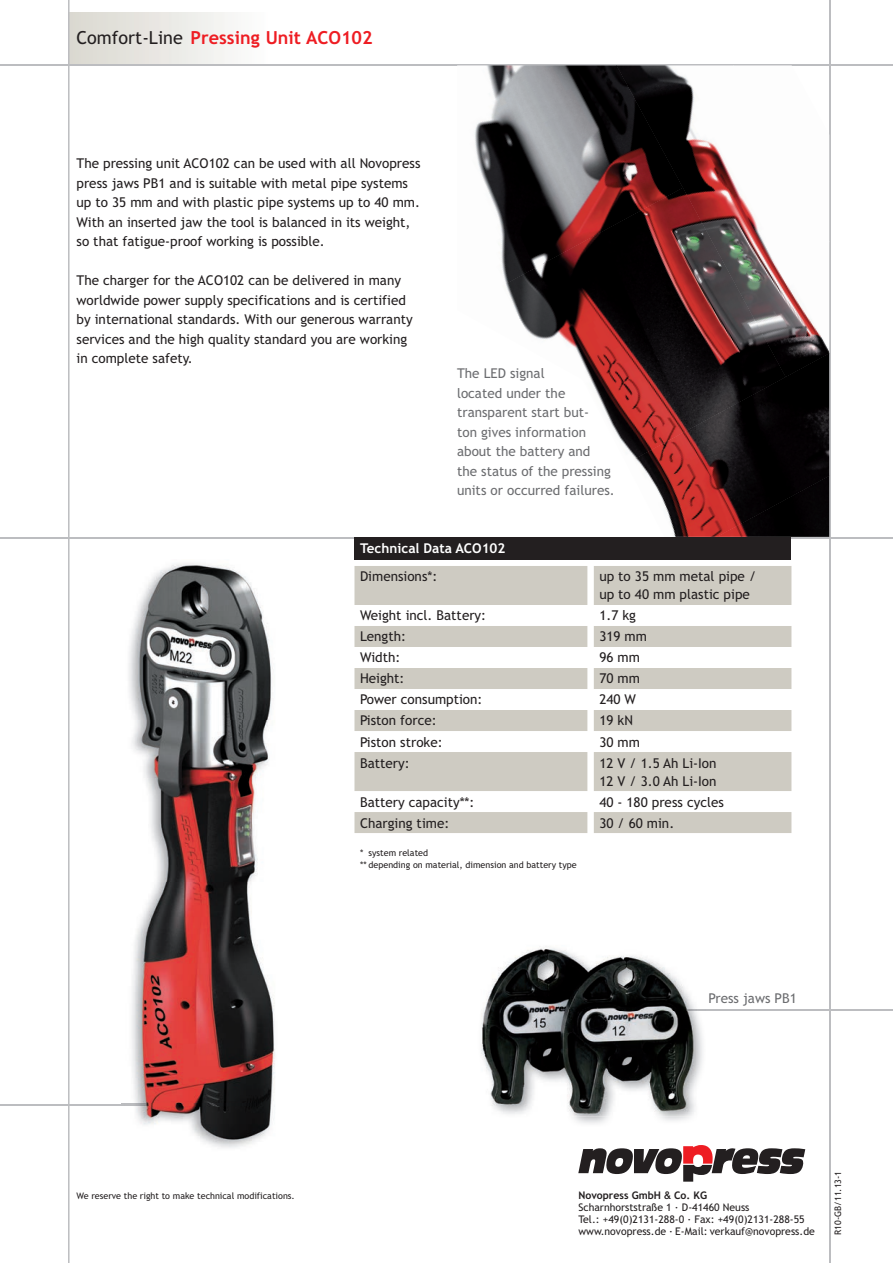
<style>
.page{position:relative;width:893px;height:1263px;background:#fff}
.page>*{position:absolute;margin:0;border:0;box-sizing:border-box;transform-origin:0 0}
.t1{font:700 18px "Trebuchet";color:#ee1d23}
.t2{font:13.5px/19.5px "Trebuchet";color:#231f20}
.t3{font:13.5px/19.5px "Trebuchet";color:#6c6d70}
.t4{font:700 13.5px "Trebuchet";color:#fff}
.t5{font:10.5px/12px "Trebuchet";color:#231f20}
.t6{font:9px/11.2px "Trebuchet";color:#231f20}
.s1{font-weight:400;color:#231f20}
.s2{font-weight:700}
.s3{font-family:"Helvetica Neue";font-weight:500}
</style>
<div class="page">
<div style="left:68px;top:13px;width:251px;height:51px;background:linear-gradient(to right,#dad8d0,#fff)"></div>
<hr style="left:0;top:1104px;width:258px;height:1px;background:#bcbdc0">
<svg style="left:578px;top:1145px;width:227px;height:37px"></svg>
<hr style="left:68px;top:0;width:2px;height:1263px;background:#bcbdc0">
<hr style="left:829px;top:0;width:2px;height:1263px;background:#bcbdc0">
<hr style="left:0;top:537px;width:893px;height:1px;background:#bcbdc0">
<hr style="left:0;top:64px;width:893px;height:1px;background:#bcbdc0">
<hr style="left:569px;top:1009px;width:324px;height:2px;background:#bcbdc0">
<img style="left:481px;top:945px;width:215px;height:171px">
<img style="left:569px;top:1009px;width:127px;height:2px">
<img style="left:126px;top:563px;width:149px;height:585px">
<img style="left:126px;top:1104px;width:132px;height:1px">
<img style="left:457px;top:65px;width:159px;height:137px">
<img style="left:616px;top:65px;width:213px;height:288px">
<img style="left:493px;top:202px;width:9px;height:60px">
<img style="left:733px;top:65px;width:96px;height:177px">
<img style="left:502px;top:187px;width:284px;height:260px">
<img style="left:626px;top:353px;width:203px;height:184px">
<img style="left:716px;top:476px;width:113px;height:61px">
<div style="left:354px;top:537px;width:437px;height:23px;background:#231f20"></div>
<svg style="left:354px;top:566px;width:437px;height:267px;fill:#cecbc2"></svg>
<h1 class="t1" style="left:77px;top:27px;width:298px"><span class="s1">Comfort-Line</span> Pressing Unit ACO102</h1>
<p class="t2" style="left:77px;top:154px;width:345px">The pressing unit ACO102 can be used with all Novopress press jaws PB1 and is suitable with metal pipe systems up to 35 mm and with plastic pipe systems up to 40 mm.<br>With an inserted jaw the tool is balanced in its weight, so that fatigue-proof working is possible.</p>
<p class="t2" style="left:77px;top:271px;width:338px">The charger for the ACO102 can be delivered in many worldwide power supply specifications and is certified by international standards. With our generous warranty services and the high quality standard you are working in complete safety.</p>
<p class="t3" style="left:457px;top:364px;width:159px">The LED signal<br>located under the transparent start but-<br>ton gives information about the battery and<br>the status of the pressing units or occurred failures.</p>
<p class="t4" style="left:360px;top:540px;width:147px">Technical Data ACO102</p>
<p class="t2" style="left:360px;top:567px;width:79px">Dimensions*:</p>
<p class="t2" style="left:599px;top:568px;width:158px;line-height:18px">up to 35 mm metal pipe / up to 40 mm plastic pipe</p>
<p class="t2" style="left:360px;top:606px;width:128px">Weight incl. Battery:</p>
<p class="t2" style="left:599px;top:606px;width:38px">1.7 kg</p>
<p class="t2" style="left:360px;top:627px;width:48px">Length:</p>
<p class="t2" style="left:599px;top:627px;width:49px">319 mm</p>
<p class="t2" style="left:360px;top:648px;width:42px">Width:</p>
<p class="t2" style="left:599px;top:648px;width:42px">96 mm</p>
<p class="t2" style="left:360px;top:669px;width:46px">Height:</p>
<p class="t2" style="left:599px;top:669px;width:42px">70 mm</p>
<p class="t2" style="left:360px;top:690px;width:124px">Power consumption:</p>
<p class="t2" style="left:599px;top:690px;width:38px">240 W</p>
<p class="t2" style="left:360px;top:711px;width:78px">Piston force:</p>
<p class="t2" style="left:599px;top:711px;width:35px">19 kN</p>
<p class="t2" style="left:360px;top:732px;width:84px">Piston stroke:</p>
<p class="t2" style="left:599px;top:732px;width:42px">30 mm</p>
<p class="t2" style="left:360px;top:753px;width:51px">Battery:</p>
<p class="t2" style="left:599px;top:754px;width:119px;line-height:18px">12 V / 1.5 Ah Li-Ion<br>12 V / 3.0 Ah Li-Ion</p>
<p class="t2" style="left:360px;top:792px;width:116px">Battery capacity**:</p>
<p class="t2" style="left:599px;top:792px;width:126px">40 - 180 press cycles</p>
<p class="t2" style="left:360px;top:813px;width:91px">Charging time:</p>
<p class="t2" style="left:599px;top:813px;width:76px">30 / 60 min.</p>
<p class="t6" style="left:360px;top:848px;width:218px">* system related<br>** depending on material, dimension and battery type</p>
<p class="t3" style="left:708px;top:988px;width:90px">Press jaws PB1</p>
<p class="t6" style="left:77px;top:1190px;width:220px">We reserve the right to make technical modifications.</p>
<p class="t5" style="left:578px;top:1189px;width:238px"><span class="s2">Novopress GmbH</span> <span class="s3">&amp;</span> <span class="s2">Co. KG<br></span>Scharnhorststraße 1 · D-41460 Neuss<br>Tel.: +49(0)2131-288-0 · Fax: +49(0)2131-288-55 www.novopress.de · E-Mail: verkauf@novopress.de</p>
<p class="t6" style="left:832px;top:1235px;width:66px;rotate:-90deg">R10-GB/11.13-1</p>
</div>
